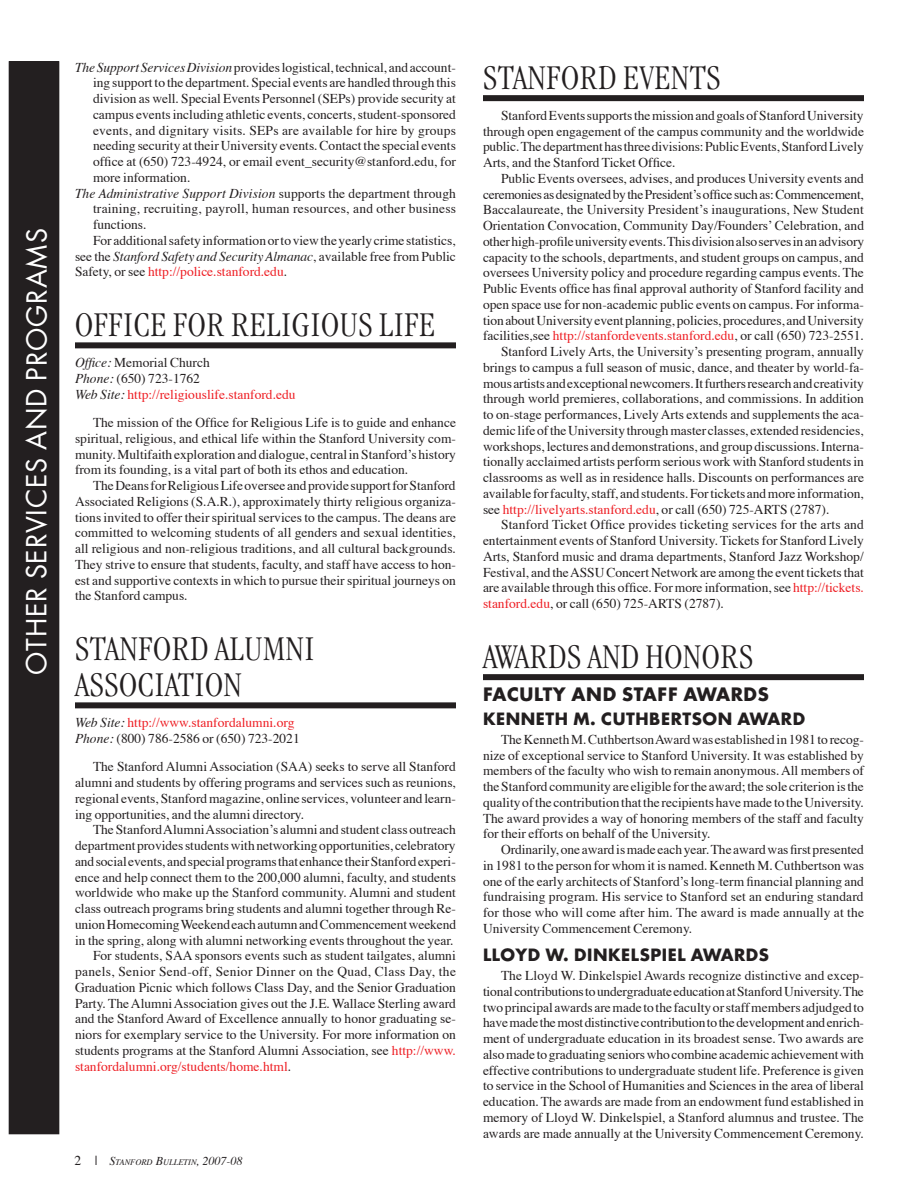
<style>
.page{position:relative;width:918px;height:1188px;background:#fff}
.page>*{position:absolute;margin:0;border:0;box-sizing:border-box;transform-origin:0 0}
.B_L30{font:300 condensed 36px/36px "Garamond";letter-spacing:.02em;color:#231f20}
.Header-3_4{font:27px "Futura";letter-spacing:.03em;color:#fff}
.C_L14{font:700 18px "Futura";letter-spacing:.035em;color:#231f20}
.D_L14{font:700 16.5px "Futura";letter-spacing:.035em;color:#231f20}
.D_L18{font:700 16.5px "Futura";letter-spacing:.035em;color:#231f20}
.m{font:13.5px/15.8px "Times";color:#231f20;text-align:justify}
.h_I{font:13.5px/15.8px "Times";color:#231f20;text-align:justify}
.m_L17_5{font:13.5px/15.8px "Times";color:#231f20;text-align:justify}
.h_I-2{font:13.5px "Times";color:#ee1d23}
.t1{font:italic 8.4px "Times";color:#231f20}
.s1{font-style:italic}
.s2{color:#ee1d23}
.s3{font-style:italic;color:#231f20}
.s4{font-style:normal;font-size:13.5px}
.s5{font-size:12px}
</style>
<div class="page">
<div style="left:9px;top:62px;width:50px;height:1072px;background:#231f20"></div>
<div style="left:75px;top:342px;width:381px;height:6px;background:#231f20"></div>
<div style="left:75px;top:702px;width:381px;height:6px;background:#231f20"></div>
<div style="left:483px;top:95px;width:381px;height:6px;background:#231f20"></div>
<div style="left:483px;top:674px;width:381px;height:6px;background:#231f20"></div>
<p class="Header-3_4" style="left:19px;top:675px;width:448px;rotate:-90deg">OTHER SERVICES AND PROGRAMS</p>
<p class="h_I" style="left:93px;top:58px;width:365px;text-indent:-18px"><span class="s1">The Support Services Division</span> provides logistical, technical, and account&shy;ing support to the department. Special events are handled through this division as well. Special Events Personnel (SEPs) provide security at campus events including athletic events, concerts, student-sponsored events, and dignitary visits. SEPs are available for hire by groups needing security at their University events. Contact the special events office at (650) 723-4924, or email event_security@stanford.edu, for more information.</p>
<p class="h_I" style="left:93px;top:184px;width:365px;text-indent:-18px"><span class="s1">The Administrative Support Division</span> supports the department through training, recruiting, payroll, human resources, and other business functions.</p>
<p class="m" style="left:75px;top:231px;width:382px;text-indent:18px">For additional safety information or to view the yearly crime statistics, see the <span class="s1">Stanford Safety and Security Almanac</span>, available free from Public Safety, or see <span class="s2">http://police.stanford.edu</span>.</p>
<p class="B_L30" style="left:75px;top:307px;width:360px">OFFICE FOR RELIGIOUS LIFE</p>
<p class="h_I" style="left:75px;top:354px;width:136px"><span class="s1">Office:</span> Memorial Church</p>
<p class="h_I" style="left:75px;top:369px;width:127px"><span class="s1">Phone:</span> (650) 723-1762</p>
<p class="h_I-2" style="left:75px;top:381px;width:222px"><span class="s3">Web Site:</span> http://religiouslife.stanford.edu</p>
<p class="m_L17_5" style="left:75px;top:414px;width:383px;text-indent:18px">The mission of the Office for Religious Life is to guide and enhance spiritual, religious, and ethical life within the Stanford University com&shy;munity. Multifaith exploration and dialogue, central in Stanford’s history from its founding, is a vital part of both its ethos and education.</p>
<p class="m" style="left:75px;top:477px;width:383px;text-indent:18px">The Deans for Religious Life oversee and provide support for Stanford Associated Religions (S.A.R.), approximately thirty religious organiza&shy;tions invited to offer their spiritual services to the campus. The deans are committed to welcoming students of all genders and sexual identities, all religious and non-religious traditions, and all cultural backgrounds.<br>They strive to ensure that students, faculty, and staff have access to hon&shy;est and supportive contexts in which to pursue their spiritual journeys on the Stanford campus.</p>
<p class="B_L30" style="left:75px;top:631px;width:241px">STANFORD ALUMNI<br>ASSO</p>
<p class="B_L30" style="left:138px;top:667px;width:106px">CIATION</p>
<p class="h_I-2" style="left:75px;top:710px;width:221px"><span class="s3">Web Site:</span> http://www.stanfordalumni.org</p>
<p class="h_I" style="left:75px;top:729px;width:226px"><span class="s1">Phone:</span> (800) 786-2586 or (650) 723-2021</p>
<p class="m_L17_5" style="left:75px;top:758px;width:383px;text-indent:18px">The Stanford Alumni Association (SAA) seeks to serve all Stanford alumni and students by offering programs and services such as reunions, regional events, Stanford magazine, online services, volunteer and learn&shy;ing opportunities, and the alumni directory.</p>
<p class="m" style="left:75px;top:821px;width:383px;text-indent:18px">The Stanford Alumni Association’s alumni and student class outreach department provides students with networking opportunities, celebratory and social events, and special programs that enhance their Stanford experi&shy;ence and help connect them to the 200,000 alumni, faculty, and students worldwide who make up the Stanford community. Alumni and student class outreach programs bring students and alumni together through Re&shy;union Homecoming Weekend each autumn and Commencement weekend in the spring, along with alumni networking events throughout the year.</p>
<p class="m" style="left:75px;top:947px;width:383px;text-indent:18px">For students, SAA sponsors events such as student tailgates, alumni panels, Senior Send-off, Senior Dinner on the Quad, Class Day, the Graduation Picnic which follows Class Day, and the Senior Graduation Party. The Alumni Association gives out the J.E. Wallace Sterling award and the Stanford Award of Excellence annually to honor graduating se&shy;niors for exemplary service to the University. For more information on students programs at the Stanford Alumni Association, see <span class="s2">http://www. stanfordalumni.org/students/home.html</span>.</p>
<p class="t1" style="left:75px;top:1154px;width:170px"><span class="s4">2 |</span> <span class="s5">S</span>TANFORD <span class="s5">B</span>ULLETIN<span class="s5">, 2007-08</span></p>
<p class="B_L30" style="left:483px;top:60px;width:239px">STANFORD EVENTS</p>
<p class="m" style="left:483px;top:106px;width:382px;text-indent:18px">Stanford Events supports the mission and goals of Stanford University through open engagement of the campus community and the worldwide public. The department has three divisions: Public Events, Stanford Lively Arts, and the Stanford Ticket Office.</p>
<p class="m" style="left:483px;top:169px;width:383px;text-indent:18px">Public Events oversees, advises, and produces University events and ceremonies as designated by the President’s office such as: Commencement, Baccalaureate, the University President’s inaugurations, New Student Orientation Convocation, Community Day/Founders’ Celebration, and other high-profile university events. This division also serves in an advisory capacity to the schools, departments, and student groups on campus, and oversees University policy and procedure regarding campus events. The Public Events office has final approval authority of Stanford facility and open space use for non-academic public events on campus. For informa&shy;tion about University event planning, policies, procedures, and University facilities,see <span class="s2">http://stanfordevents.stanford.edu</span>, or call (650) 723-2551.</p>
<p class="m" style="left:483px;top:343px;width:383px;text-indent:18px">Stanford Lively Arts, the University’s presenting program, annually brings to campus a full season of music, dance, and theater by world-fa&shy;mous artists and exceptional newcomers. It furthers research and creativity through world premieres, collaborations, and commissions. In addition to on-stage performances, Lively Arts extends and supplements the aca&shy;demic life of the University through master classes, extended residencies, workshops, lectures and demonstrations, and group discussions. Interna&shy;tionally acclaimed artists perform serious work with Stanford students in classrooms as well as in residence halls. Discounts on performances are available for faculty, staff, and students. For tickets and more information, see <span class="s2">http://livelyarts.stanford.edu</span>, or call (650) 725-ARTS (2787).</p>
<p class="m" style="left:483px;top:516px;width:383px;text-indent:18px">Stanford Ticket Office provides ticketing services for the arts and entertainment events of Stanford University. Tickets for Stanford Lively Arts, Stanford music and drama departments, Stanford Jazz Workshop/ Festival, and the ASSU Concert Network are among the event tickets that are available through this office. For more information, see <span class="s2">http://tickets. stanford.edu</span>, or call (650) 725-ARTS (2787).</p>
<p class="B_L30" style="left:483px;top:639px;width:272px">AWARDS AND HONORS</p>
<p class="C_L14" style="left:483px;top:682px;width:287px">FACULTY AND STAFF AWARDS</p>
<p class="D_L14" style="left:483px;top:708px;width:324px">KENNETH M. CUTHBERtSON AWARD</p>
<p class="m" style="left:483px;top:730px;width:383px;text-indent:18px">The Kenneth M. Cuthbertson Award was established in 1981 to recog&shy;nize of exceptional service to Stanford University. It was established by members of the faculty who wish to remain anonymous. All members of the Stanford community are eligible for the award; the sole criterion is the quality of the contribution that the recipients have made to the University.<br>The award provides a way of honoring members of the staff and faculty for their efforts on behalf of the University.</p>
<p class="m" style="left:483px;top:841px;width:383px;text-indent:18px">Ordinarily, one award is made each year. The award was first presented in 1981 to the person for whom it is named. Kenneth M. Cuthbertson was one of the early architects of Stanford’s long-term financial planning and fundraising program. His service to Stanford set an enduring standard for those who will come after him. The award is made annually at the University Commencement Ceremony.</p>
<p class="D_L18" style="left:483px;top:944px;width:288px">LLOYD W. DINKELSPIEL AWARDS</p>
<p class="m" style="left:483px;top:967px;width:383px;text-indent:18px">The Lloyd W. Dinkelspiel Awards recognize distinctive and excep&shy;tional contributions to undergraduate education at Stanford University. The two principal awards are made to the faculty or staff members adjudged to have made the most distinctive contribution to the development and enrich&shy;ment of undergraduate education in its broadest sense. Two awards are also made to graduating seniors who combine academic achievement with effective contributions to undergraduate student life. Preference is given to service in the School of Humanities and Sciences in the area of liberal education. The awards are made from an endowment fund established in memory of Lloyd W. Dinkelspiel, a Stanford alumnus and trustee. The awards are made annually at the University Commencement Ceremony.</p>
</div>
